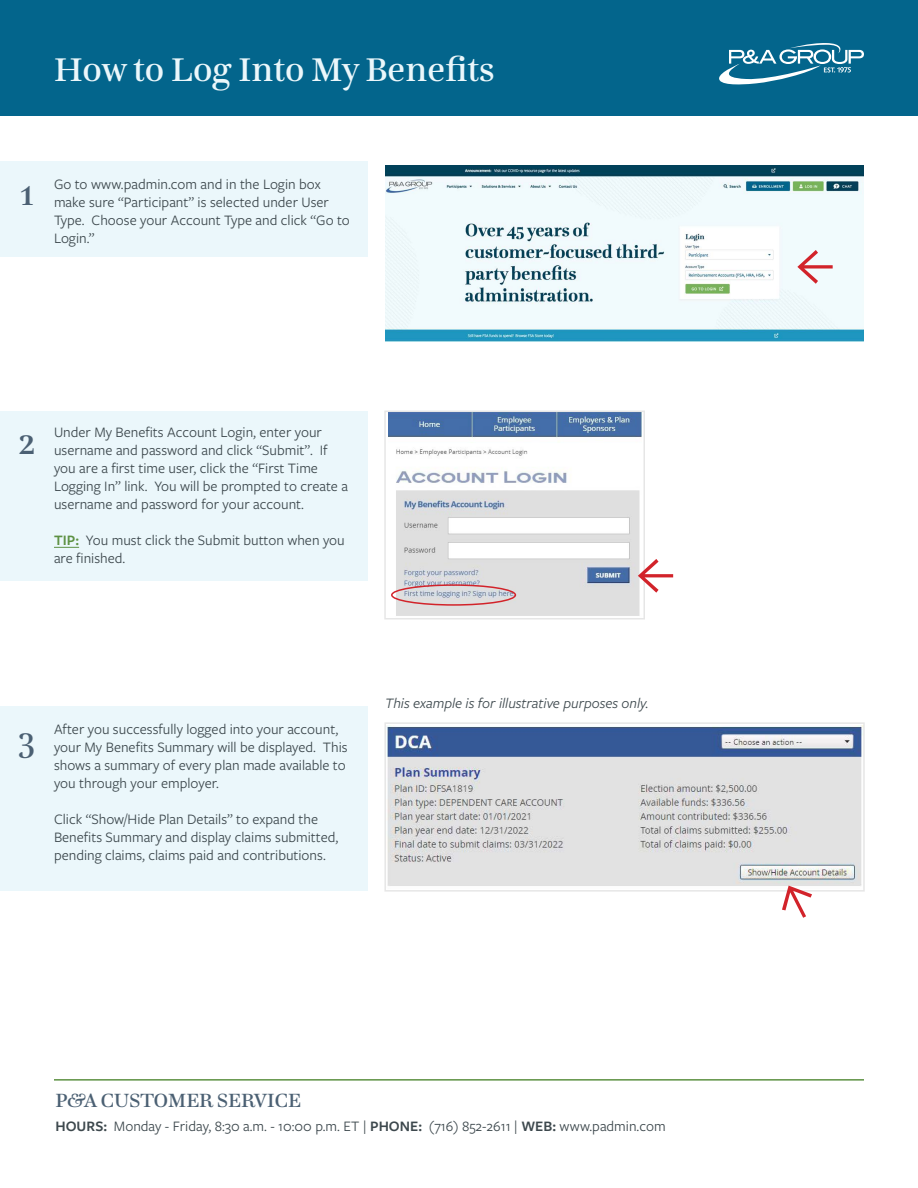
<style>
.page{position:relative;width:918px;height:1188px;background:#fff}
.page>*{position:absolute;margin:0;border:0;box-sizing:border-box;transform-origin:0 0}
.t1{font:60px "Minion Pro";color:#d2232a}
.t2{font:36px "Lavigne Text";color:#ebf7fb}
.t3{font:36px "Lavigne Text";color:#4b6073}
.t4{font:21px "Lavigne Text";color:#4b6073}
.t5{font:15px/18px "Freight Sans Pro";color:#3d484d}
.t6{font:italic 15px "Freight Sans Pro";color:#3d484d}
.s1{font-weight:600;color:#5d9143}
.s2{font-weight:600}
</style>
<div class="page">
<div style="left:0;top:0;width:918px;height:115px;background:#03658c"></div>
<img style="left:389px;top:414px;width:253px;height:202px">
<div style="left:384px;top:411px;width:261px;height:209px;border:2px solid #e6e6e6"></div>
<div style="left:0;top:161px;width:367px;height:96px;background:#ebf7fb"></div>
<img style="left:385px;top:166px;width:479px;height:176px">
<div style="left:0;top:411px;width:367px;height:169px;background:#ebf7fb"></div>
<svg style="left:54px;top:547px;width:25px;height:1px"></svg>
<img style="left:387px;top:725px;width:475px;height:161px">
<div style="left:384px;top:722px;width:481px;height:170px;border:2px solid #e6e6e6"></div>
<div style="left:0;top:706px;width:367px;height:184px;background:#ebf7fb"></div>
<svg style="left:719px;top:43px;width:145px;height:41px"></svg>
<hr style="left:54px;top:1079px;width:810px;height:2px;background:#5d9143">
<div style="left:391px;top:584px;width:125px;height:22px;border:2px solid #d2232a;border-radius:50%"></div>
<svg style="left:774px;top:878px;width:46px;height:14px"></svg>
<h2 class="t2" style="left:54px;top:50px;width:442px">How to Log Into My Benefits</h2>
<h2 class="t3" style="left:20px;top:174px;width:15px">1</h2>
<p class="t5" style="left:54px;top:174px;width:297px">Go to www.padmin.com and in the Login box make sure “Participant” is selected under User Type. Choose your Account Type and click “Go to Login.”</p>
<h2 class="t3" style="left:19px;top:423px;width:18px">2</h2>
<p class="t5" style="left:54px;top:423px;width:296px">Under My Benefits Account Login, enter your username and password and click “Submit”. If you are a first time user, click the “First Time Logging In” link. You will be prompted to create a username and password for your account.</p>
<p class="t5" style="left:54px;top:531px;width:292px"><span class="s1">TIP:</span> You must click the Submit button when you are finished.</p>
<h1 class="t1" style="left:675px;top:620px;width:41px;rotate:-180deg">→</h1>
<h2 class="t3" style="left:19px;top:721px;width:18px">3</h2>
<p class="t5" style="left:54px;top:720px;width:295px">After you successfully logged into your account, your My Benefits Summary will be displayed. This shows a summary of every plan made available to you through your employer.</p>
<p class="t5" style="left:54px;top:810px;width:286px">Click “Show/Hide Plan Details” to expand the<br>Benefits Summary and display claims submitted, pending claims, claims paid and contributions.</p>
<p class="t6" style="left:385px;top:694px;width:265px">This example is for illustrative purposes only.</p>
<h3 class="t4" style="left:56px;top:1089px;width:247px">P&amp;A CUSTOMER SERVICE</h3>
<p class="t5" style="left:56px;top:1117px;width:612px"><span class="s2">HOURS:</span> Monday - Friday, 8:30 a.m. - 10:00 p.m. ET | <span class="s2">PHONE:</span> (716) 852-2611 | <span class="s2">WEB:</span> www.padmin.com</p>
<h1 class="t1" style="left:835px;top:311px;width:41px;rotate:-180deg">→</h1>
</div>
